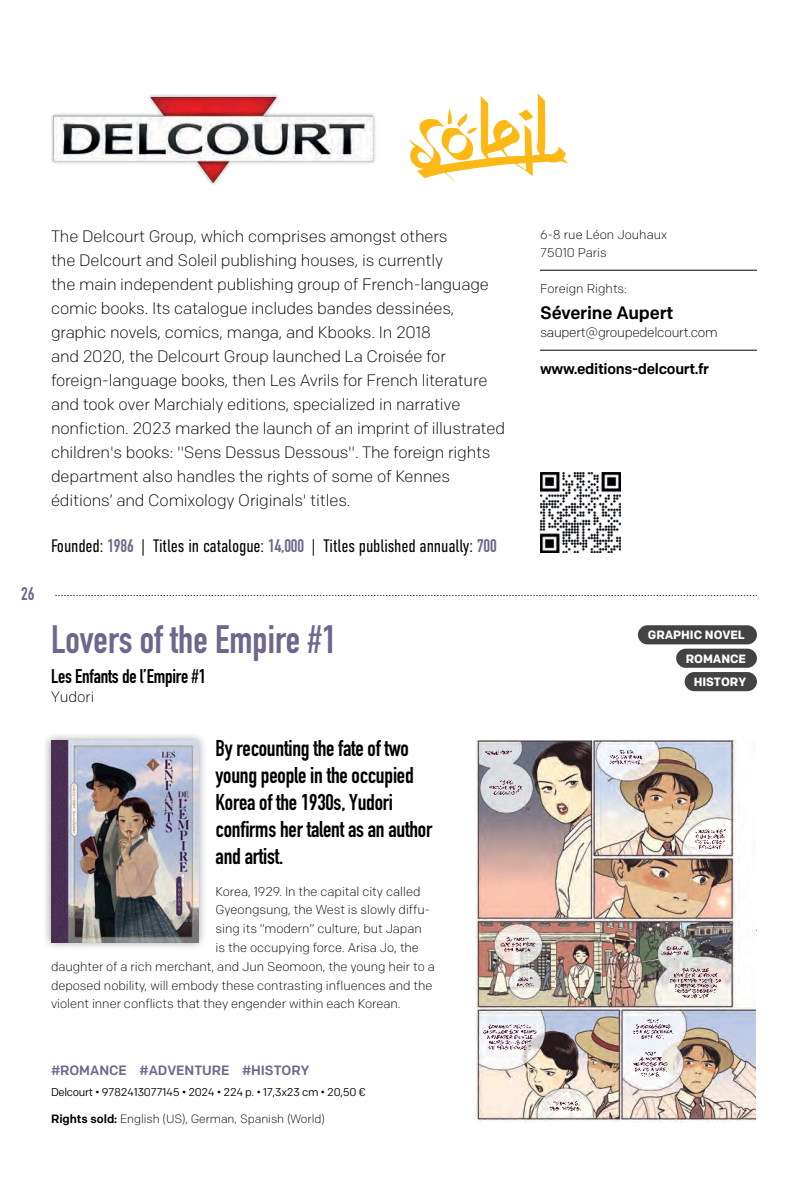
<style>
.page{position:relative;width:808px;height:1191px;background:#fff}
.page>*{position:absolute;margin:0;border:0;box-sizing:border-box;transform-origin:0 0}
.t1{font:700 39px "DIN Condensed";color:#6f668d}
.t2{font:700 22.5px/27px "DIN Condensed";letter-spacing:-.01em;color:#000}
.t3{font:700 19.5px "DIN Condensed";letter-spacing:-.01em;color:#000}
.t4{font:300 18px "DIN Condensed";letter-spacing:-.01em;color:#000}
.t5{font:500 18px "Colfax";letter-spacing:-.01em;color:#000}
.t6{font:700 18px "DIN Condensed";color:#6f668d}
.t7{font:300 16.5px/24px "Colfax";letter-spacing:-.01em;color:#000}
.t8{font:500 15px "Colfax";letter-spacing:-.02em;color:#000}
.t9{font:300 15px "Colfax";color:#000}
.t10{font:300 13.5px "Colfax";letter-spacing:-.02em;color:#000}
.t11{font:500 13.5px "Colfax";letter-spacing:-.005em;color:#6f668d}
.t12{font:300 12.75px/18px "Colfax";letter-spacing:-.005em;color:#000}
.t13{font:300 12px "Colfax";letter-spacing:-.005em;color:#000}
.t14{font:700 12px/23.4px "Colfax";letter-spacing:-.005em;color:#fff;text-align:right}
.t15{font:11.25px "Colfax";letter-spacing:-.03em;color:#000}
.s1{font-weight:700;color:#6f668d}
.s2{font-weight:500}
</style>
<div class="page">
<svg style="left:55px;top:595px;width:702px;height:1px"></svg>
<img style="left:51px;top:94px;width:325px;height:91px">
<svg style="left:408px;top:93px;width:161px;height:88px"></svg>
<hr style="left:540px;top:270px;width:217px;height:1px;background:#000">
<hr style="left:540px;top:350px;width:217px;height:1px;background:#000">
<img style="left:540px;top:472px;width:81px;height:81px">
<img style="left:476px;top:740px;width:280px;height:383px">
<div style="left:42px;top:730px;width:166px;height:221px;background:#000;opacity:.4"></div>
<img style="left:51px;top:740px;width:148px;height:202px">
<div style="left:638px;top:625px;width:119px;height:19px;background:#434343;border-radius:10px"></div>
<div style="left:676px;top:648px;width:81px;height:20px;background:#434343;border-radius:10px"></div>
<div style="left:685px;top:672px;width:72px;height:19px;background:#434343;border-radius:10px"></div>
<p class="t6" style="left:21px;top:581px;width:15px">26</p>
<p class="t7" style="left:51px;top:224px;width:455px">The Delcourt Group, which comprises amongst others<br>the Delcourt and Soleil publishing houses, is currently<br>the main independent publishing group of French-language comic books. Its catalogue includes bandes dessinées, graphic novels, comics, manga, and Kbooks. In 2018<br>and 2020, the Delcourt Group launched La Croisée for foreign-language books, then Les Avrils for French literature and took over Marchialy editions, specialized in narrative nonfiction. 2023 marked the launch of an imprint of illustrated children's books: "Sens Dessus Dessous". The foreign rights department also handles the rights of some of Kennes éditions’ and Comixology Originals' titles.</p>
<p class="t12" style="left:540px;top:226px;width:129px">6-8 rue Léon Jouhaux<br>75010 Paris</p>
<p class="t12" style="left:540px;top:279px;width:89px">Foreign Rights:</p>
<p class="t5" style="left:540px;top:302px;width:135px">Séverine Aupert</p>
<p class="t10" style="left:540px;top:324px;width:179px">saupert@groupedelcourt.com</p>
<p class="t8" style="left:540px;top:360px;width:170px">www.editions-delcourt.fr</p>
<p class="t4" style="left:51px;top:535px;width:447px">Founded: <span class="s1">1986</span> | Titles in catalogue: <span class="s1">14,000</span> | Titles published annually: <span class="s1">700</span></p>
<h1 class="t1" style="left:51px;top:613px;width:287px">Lovers of the Empire #1</h1>
<p class="t3" style="left:51px;top:662px;width:156px">Les Enfants de l’Empire #1</p>
<p class="t9" style="left:51px;top:687px;width:45px">Yudori</p>
<h2 class="t2" style="left:216px;top:734px;width:218px">By recounting the fate of two young people in the occupied<br>Korea of the 1930s, Yudori confirms her talent as an author and artist.</h2>
<p class="t12" style="left:216px;top:882px;width:206px">Korea, 1929. In the capital city called</p>
<p class="t12" style="left:216px;top:901px;width:216px">Gyeongsung, the West is slowly diffu-</p>
<p class="t12" style="left:216px;top:919px;width:208px">sing its “modern” culture, but Japan</p>
<p class="t12" style="left:216px;top:938px;width:205px">is the occupying force. Arisa Jo, the</p>
<p class="t12" style="left:51px;top:957px;width:385px">daughter of a rich merchant, and Jun Seomoon, the young heir to a</p>
<p class="t12" style="left:51px;top:976px;width:383px">deposed nobility, will embody these contrasting influences and the</p>
<p class="t12" style="left:51px;top:994px;width:351px">violent inner conflicts that they engender within each Korean.</p>
<p class="t14" style="left:648px;top:623px;width:100px">GRAPHIC NOVEL<br>ROMANCE</p>
<p class="t14" style="left:694px;top:670px;width:54px">HISTORY</p>
<p class="t11" style="left:51px;top:1061px;width:260px">#ROMANCE #ADVENTURE #HISTORY</p>
<p class="t15" style="left:51px;top:1084px;width:317px">Delcourt • 9782413077145 • 2024 • 224 p. • 17,3x23 cm • 20,50 €</p>
<p class="t13" style="left:51px;top:1111px;width:275px"><span class="s2">Rights sold:</span> English (US), German, Spanish (World)</p>
</div>
